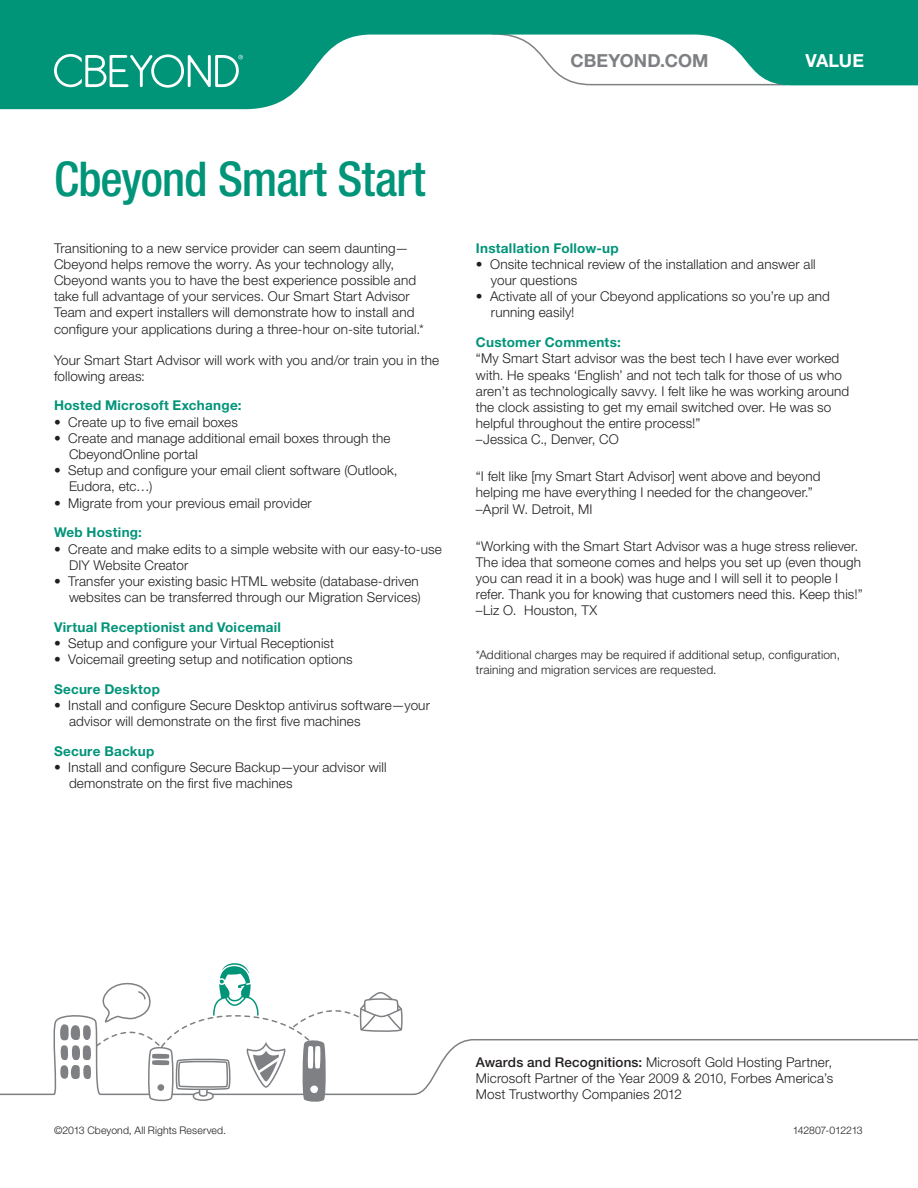
<style>
.page{position:relative;width:918px;height:1188px;background:#fff}
.page>*{position:absolute;margin:0;border:0;box-sizing:border-box;transform-origin:0 0}
.t1{font:500 condensed 48px "Helvetica Neue LT Std";letter-spacing:-.015em;color:#009479}
.t2{font:700 18px "Helvetica Neue LT Std";letter-spacing:.005em;color:#7e8083}
.t3{font:700 18px "Helvetica Neue LT Std";letter-spacing:-.005em;color:#fff}
.Value_Section_Header{font:300 13.5px/16.2px "Helvetica Neue LT Std";letter-spacing:.01em;color:#231f20}
.Paragraph__0625_Befo{font:300 13.5px/16.2px "Helvetica Neue LT Std";letter-spacing:.01em;color:#231f20}
.Awards_and_Recogniti{font:300 13.5px/16.2px "Helvetica Neue LT Std";letter-spacing:.01em;color:#231f20;text-align:justify}
.Value_Section_Header-2{font:700 13.5px "Helvetica Neue LT Std";letter-spacing:.02em;color:#009479}
.Paragraph__0625_Befo-2{font:300 12px/14.4px "Helvetica Neue LT Std";letter-spacing:.015em;color:#231f20}
.t4{font:300 10.5px "Helvetica Neue LT Std";color:#231f20}
.t5{font:300 10.5px "Helvetica Neue LT Std";letter-spacing:-.025em;color:#231f20}
.s1{font-weight:700;color:#009479}
.s2{font-weight:500}
</style>
<div class="page">
<svg style="left:0;top:0;width:918px;height:109px;fill:#009479"></svg>
<svg style="left:54px;top:54px;width:189px;height:34px"></svg>
<svg style="left:0;top:963px;width:918px;height:139px"></svg>
<p class="t2" style="left:570px;top:49px;width:140px">CBEYOND.COM</p>
<p class="t3" style="left:805px;top:49px;width:60px">VALUE</p>
<p class="t1" style="left:54px;top:151px;width:373px">Cbeyond Smart Start</p>
<p class="Paragraph__0625_Befo" style="left:54px;top:239px;width:372px">Transitioning to a new service provider can seem daunting— Cbeyond helps remove the worry. As your technology ally, Cbeyond wants you to have the best experience possible and take full advantage of your services. Our Smart Start Advisor Team and expert installers will demonstrate how to install and configure your applications during a three-hour on-site tutorial.*</p>
<p class="Paragraph__0625_Befo" style="left:54px;top:351px;width:387px">Your Smart Start Advisor will work with you and/or train you in the following areas:</p>
<p class="Value_Section_Header-2" style="left:54px;top:397px;width:189px">Hosted Microsoft Exchange:</p>
<p class="Value_Section_Header" style="left:54px;top:413px;width:186px">• Create up to five email boxes</p>
<p class="Value_Section_Header" style="left:69px;top:430px;width:323px;text-indent:-15px">• Create and manage additional email boxes through the<br>CbeyondOnline portal</p>
<p class="Value_Section_Header" style="left:69px;top:462px;width:330px;text-indent:-15px">• Setup and configure your email client software (Outlook,<br>Eudora, etc…)</p>
<p class="Value_Section_Header" style="left:54px;top:494px;width:259px">• Migrate from your previous email provider</p>
<p class="Value_Section_Header-2" style="left:54px;top:524px;width:90px">Web Hosting:</p>
<p class="Value_Section_Header" style="left:69px;top:540px;width:374px;text-indent:-15px">• Create and make edits to a simple website with our easy-to-use<br>DIY Website Creator</p>
<p class="Value_Section_Header" style="left:54px;top:573px;width:368px;text-align:right">• Transfer your existing basic HTML website (database-driven websites can be transferred through our Migration Services)</p>
<p class="Value_Section_Header-2" style="left:54px;top:619px;width:229px">Virtual Receptionist and Voicemail</p>
<p class="Value_Section_Header" style="left:54px;top:635px;width:282px">• Setup and configure your Virtual Receptionist</p>
<p class="Value_Section_Header" style="left:54px;top:651px;width:300px">• Voicemail greeting setup and notification options</p>
<p class="Value_Section_Header-2" style="left:54px;top:681px;width:107px">Secure Desktop</p>
<p class="Value_Section_Header" style="left:69px;top:697px;width:362px;text-indent:-15px">• Install and configure Secure Desktop antivirus software—your advisor will demonstrate on the first five machines</p>
<p class="Value_Section_Header-2" style="left:54px;top:743px;width:102px">Secure Backup</p>
<p class="Value_Section_Header" style="left:69px;top:759px;width:319px;text-indent:-15px">• Install and configure Secure Backup—your advisor will demonstrate on the first five machines</p>
<p class="Value_Section_Header-2" style="left:476px;top:239px;width:144px">Installation Follow-up</p>
<p class="Value_Section_Header" style="left:491px;top:256px;width:326px;text-indent:-15px">• Onsite technical review of the installation and answer all your questions</p>
<p class="Value_Section_Header" style="left:491px;top:288px;width:341px;text-indent:-15px">• Activate all of your Cbeyond applications so you’re up and running easily!</p>
<p class="Value_Section_Header" style="left:476px;top:334px;width:375px"><span class="s1">Customer Comments:<br></span>“My Smart Start advisor was the best tech I have ever worked with. He speaks ‘English’ and not tech talk for those of us who aren’t as technologically savvy. I felt like he was working around the clock assisting to get my email switched over. He was so helpful throughout the entire process!”<br>–Jessica C., Denver, CO</p>
<p class="Paragraph__0625_Befo" style="left:476px;top:468px;width:346px">“I felt like [my Smart Start Advisor] went above and beyond helping me have everything I needed for the changeover.” –April W. Detroit, MI</p>
<p class="Paragraph__0625_Befo" style="left:476px;top:537px;width:388px">“Working with the Smart Start Advisor was a huge stress reliever.<br>The idea that someone comes and helps you set up (even though you can read it in a book) was huge and I will sell it to people I refer. Thank you for knowing that customers need this. Keep this!” –Liz O. Houston, TX</p>
<p class="Paragraph__0625_Befo-2" style="left:476px;top:648px;width:366px">*Additional charges may be required if additional setup, configuration, training and migration services are requested.</p>
<p class="t4" style="left:54px;top:1124px;width:173px">©2013 Cbeyond, All Rights Reserved.</p>
<p class="Awards_and_Recogniti" style="left:476px;top:1054px;width:359px"><span class="s2">Awards and Recognitions:</span> Microsoft Gold Hosting Partner, Microsoft Partner of the Year 2009 &amp; 2010, Forbes America’s Most Trustworthy Companies 2012</p>
<p class="t5" style="left:793px;top:1124px;width:72px">142807-012213</p>
</div>
